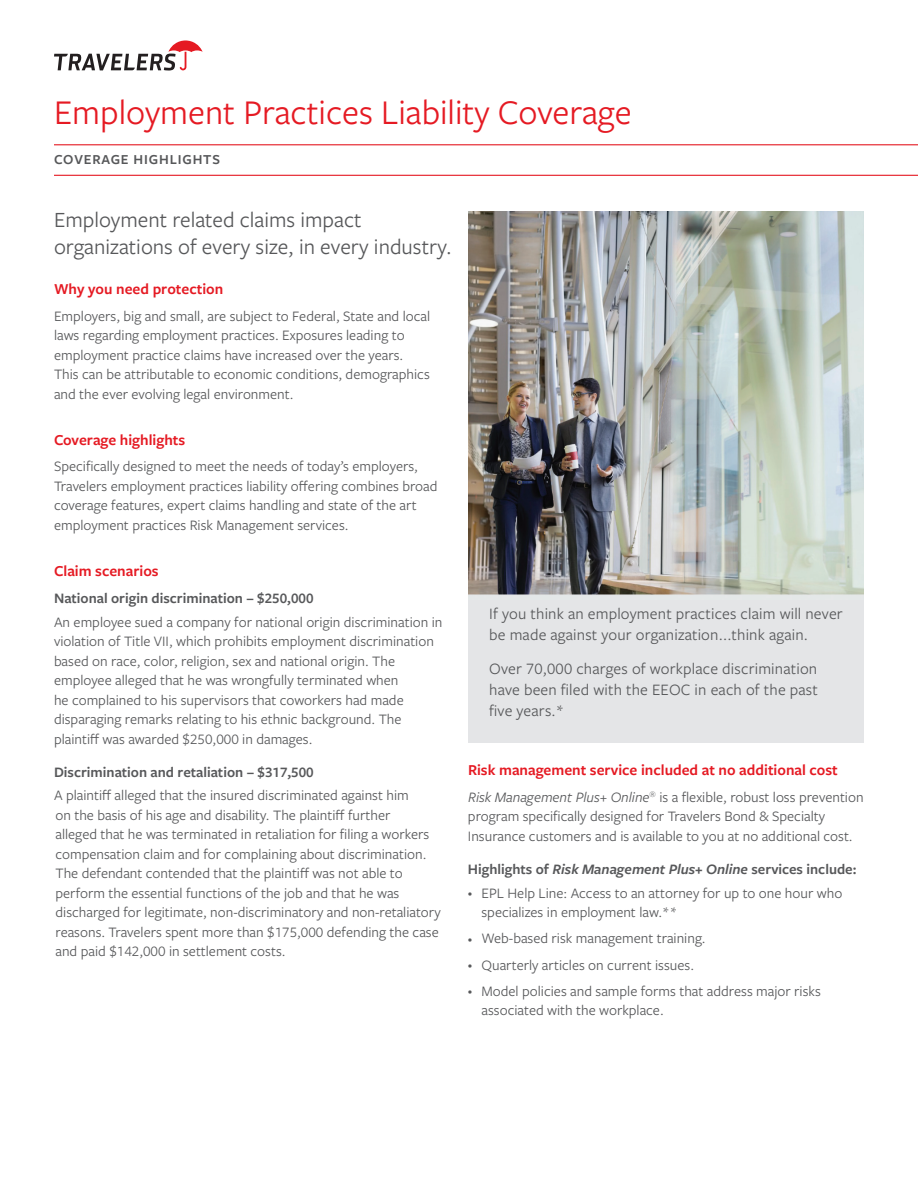
<style>
.page{position:relative;width:918px;height:1188px;background:#fff}
.page>*{position:absolute;margin:0;border:0;box-sizing:border-box;transform-origin:0 0}
.t1{font:36px "Freight Sans Pro";color:#e51a23}
.t2{font:22.5px/27px "Freight Sans Pro";color:#57585a}
.t3{font:16.5px/21px "Freight Sans Pro";letter-spacing:.01em;color:#57585a}
.t4{font:600 15.75px "Freight Sans Pro";color:#e51a23}
.t5{font:15px/19.5px "Freight Sans Pro";color:#57585a}
.t6{font:600 15px "Freight Sans Pro";color:#57585a}
.t7{font:600 14.25px "Freight Sans Pro";letter-spacing:.06em;color:#57585a}
.s1{font-style:italic}
.s2{font-size:8.55px}
</style>
<div class="page">
<div style="left:468px;top:577px;width:396px;height:165px;background:#e4e5e7"></div>
<svg style="left:54px;top:40px;width:149px;height:31px"></svg>
<hr style="left:54px;top:144px;width:864px;height:1px;background:#e51a23">
<hr style="left:54px;top:175px;width:864px;height:1px;background:#e51a23">
<img style="left:468px;top:212px;width:396px;height:383px">
<h1 class="t1" style="left:54px;top:89px;width:579px">Employment Practices Liability Coverage</h1>
<p class="t7" style="left:54px;top:150px;width:168px">COVERAGE HIGHLIGHTS</p>
<p class="t2" style="left:54px;top:205px;width:399px">Employment related claims impact organizations of every size, in every industry.</p>
<h2 class="t4" style="left:54px;top:279px;width:171px">Why you need protection</h2>
<p class="t5" style="left:54px;top:305px;width:378px">Employers, big and small, are subject to Federal, State and local laws regarding employment practices. Exposures leading to employment practice claims have increased over the years.<br>This can be attributable to economic conditions, demographics and the ever evolving legal environment.</p>
<h2 class="t4" style="left:54px;top:429px;width:133px">Coverage highlights</h2>
<p class="t5" style="left:54px;top:456px;width:385px">Specifically designed to meet the needs of today’s employers, Travelers employment practices liability offering combines broad coverage features, expert claims handling and state of the art employment practices Risk Management services.</p>
<h2 class="t4" style="left:54px;top:561px;width:106px">Claim scenarios</h2>
<h3 class="t6" style="left:54px;top:588px;width:261px">National origin discrimination – $250,000</h3>
<p class="t5" style="left:54px;top:611px;width:390px">An employee sued a company for national origin discrimination in violation of Title VII, which prohibits employment discrimination based on race, color, religion, sex and national origin. The employee alleged that he was wrongfully terminated when<br>he complained to his supervisors that coworkers had made disparaging remarks relating to his ethnic background. The plaintiff was awarded $250,000 in damages.</p>
<h3 class="t6" style="left:54px;top:761px;width:261px">Discrimination and retaliation – $317,500</h3>
<p class="t5" style="left:54px;top:785px;width:388px">A plaintiff alleged that the insured discriminated against him<br>on the basis of his age and disability. The plaintiff further<br>alleged that he was terminated in retaliation for filing a workers compensation claim and for complaining about discrimination.<br>The defendant contended that the plaintiff was not able to perform the essential functions of the job and that he was discharged for legitimate, non-discriminatory and non-retaliatory reasons. Travelers spent more than $175,000 defending the case and paid $142,000 in settlement costs.</p>
<p class="t3" style="left:489px;top:602px;width:355px">If you think an employment practices claim will never be made against your organization...think again.</p>
<p class="t3" style="left:489px;top:658px;width:330px;text-align:justify">Over 70,000 charges of workplace discrimination have been filed with the EEOC in each of the past five years.*</p>
<h2 class="t4" style="left:468px;top:760px;width:371px">Risk management service included at no additional cost</h2>
<p class="t5" style="left:468px;top:786px;width:397px"><span class="s1">Risk Management Plus+ Online</span><sup>®</sup> is a flexible, robust loss prevention program specifically designed for Travelers Bond &amp; Specialty<br>Insurance customers and is available to you at no additional cost.</p>
<h3 class="t6" style="left:468px;top:859px;width:390px">Highlights of <span class="s1">Risk Management Plus+ Online</span> services include:</h3>
<p class="t5" style="left:482px;top:882px;width:362px;text-indent:-14px"><span class="s2">•</span> EPL Help Line: Access to an attorney for up to one hour who specializes in employment law.**</p>
<p class="t5" style="left:468px;top:928px;width:239px"><span class="s2">•</span> Web-based risk management training.</p>
<p class="t5" style="left:468px;top:954px;width:228px"><span class="s2">•</span> Quarterly articles on current issues.</p>
<p class="t5" style="left:482px;top:981px;width:341px;text-indent:-14px"><span class="s2">•</span> Model policies and sample forms that address major risks associated with the workplace.</p>
</div>
